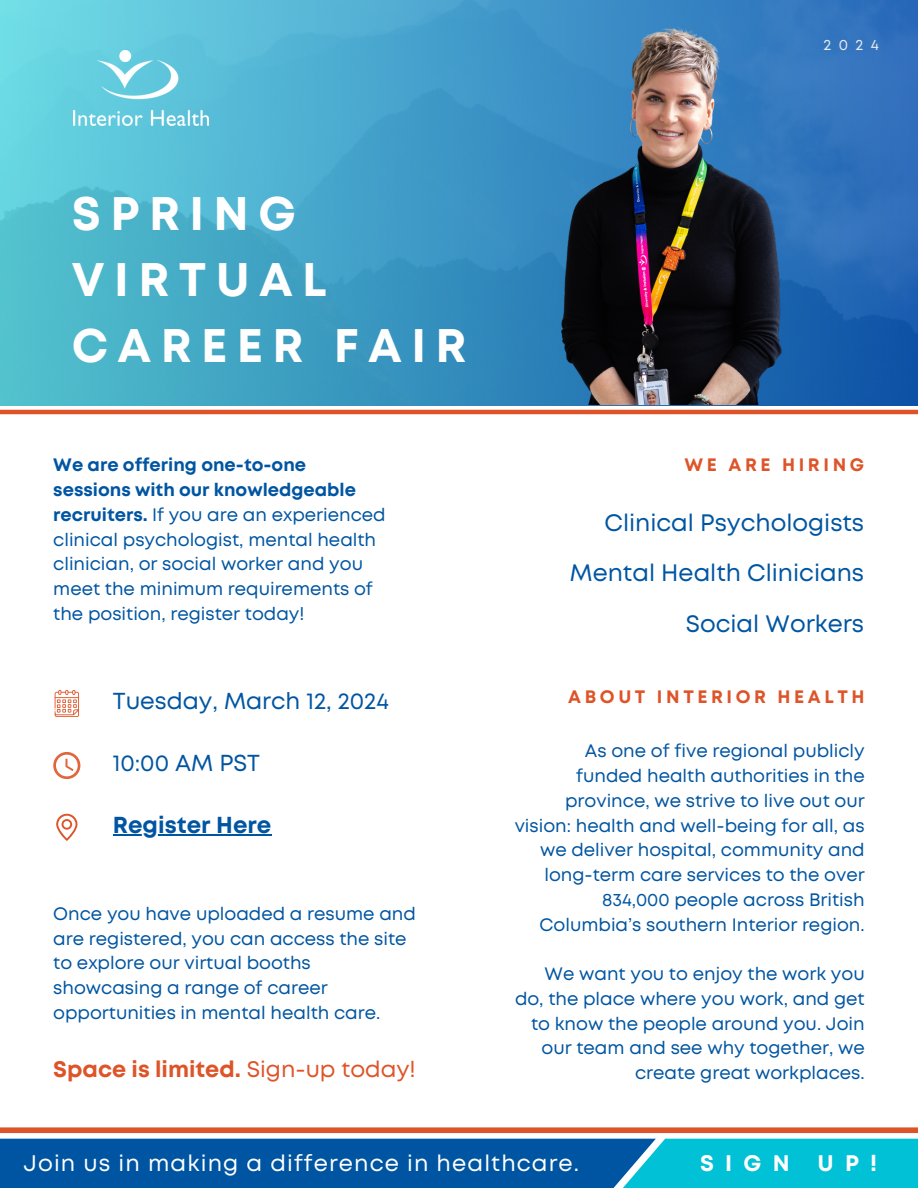
<style>
.page{position:relative;width:918px;height:1188px;background:#fff}
.page>*{position:absolute;margin:0;border:0;box-sizing:border-box;transform-origin:0 0}
.t1{font:700 47.1px/65.6px "Mont";letter-spacing:.2em;color:#fff}
.t2{font:23.85px/50.6px "Mont";color:#0055a2;text-align:right}
.t3{font:23.1px "Mont";color:#0055a2}
.t4{font:700 23.1px "Mont";color:#0055a2}
.t5{font:22.5px "Mont";letter-spacing:.05em;color:#fff}
.t6{font:700 22.5px "Mont";color:#de5428}
.t7{font:700 22.5px "Mont";letter-spacing:.5em;color:#fff}
.t8{font:18px/24.8px "Mont";color:#0055a2}
.t9{font:700 18px "Mont";letter-spacing:.2em;color:#de5428}
.t10{font:15px "Mont";color:#e7eaef}
.s1{font-weight:700}
.s2{font-weight:400}
</style>
<div class="page">
<svg style="left:0;top:0;width:918px;height:405px;background:#429dc7"></svg>
<img style="left:74px;top:51px;width:135px;height:74px">
<hr style="left:0;top:410px;width:918px;height:4px;background:#de5428">
<div style="left:0;top:1139px;width:656px;height:49px;background:#0055a2"></div>
<div style="left:596px;top:1139px;width:322px;height:49px;background:#00c1d5"></div>
<div style="left:0;top:1127px;width:918px;height:6px;background:#de5428"></div>
<img style="left:557px;top:26px;width:232px;height:379px">
<svg style="left:53px;top:752px;width:27px;height:27px"></svg>
<svg style="left:56px;top:814px;width:21px;height:27px"></svg>
<svg style="left:55px;top:690px;width:24px;height:27px"></svg>
<hr style="left:113px;top:835px;width:158px;height:1px;background:#0055a2">
<h1 class="t10" style="left:823px;top:39px;width:57px">2024</h1>
<p class="t1" style="left:72px;top:185px;width:396px">SPRING<br>VIRTUAL<br>CAREER FAIR</p>
<h6 class="t8" style="left:53px;top:454px;width:334px"><span class="s1">We are offering one-to-one sessions with our knowledgeable recruiters.</span> If you are an experienced clinical psychologist, mental health clinician, or social worker and you meet the minimum requirements of the position, register today!</h6>
<h6 class="t3" style="left:113px;top:693px;width:278px">Tuesday, March 12, 2024</h6>
<p class="t3" style="left:113px;top:755px;width:149px">10:00 AM PST</p>
<h5 class="t4" style="left:113px;top:816px;width:160px">Register Here</h5>
<p class="t8" style="left:53px;top:903px;width:364px">Once you have uploaded a resume and are registered, you can access the site to explore our virtual booths showcasing a range of career opportunities in mental health care.</p>
<h3 class="t6" style="left:53px;top:1061px;width:364px">Space is limited. <span class="s2">Sign-up today!</span></h3>
<p class="t9" style="left:685px;top:458px;width:181px">WE ARE HIRING</p>
<h5 class="t2" style="left:570px;top:499px;width:296px">Clinical Psychologists<br>Mental Health Clinicians<br>Social Workers</h5>
<h5 class="t9" style="left:568px;top:690px;width:298px">ABOUT INTERIOR HEALTH</h5>
<h4 class="t8" style="left:515px;top:740px;width:352px;text-align:right">As one of five regional publicly funded health authorities in the province, we strive to live out our vision: health and well-being for all, as we deliver hospital, community and long-term care services to the over 834,000 people across British Columbia’s southern Interior region.</h4>
<p class="t8" style="left:515px;top:963px;width:351px;text-align:right">We want you to enjoy the work you do, the place where you work, and get to know the people around you. Join our team and see why together, we create great workplaces.</p>
<p class="t5" style="left:24px;top:1155px;width:557px">Join us in making a difference in healthcare.</p>
<p class="t7" style="left:700px;top:1155px;width:179px">SIGN UP!</p>
</div>
